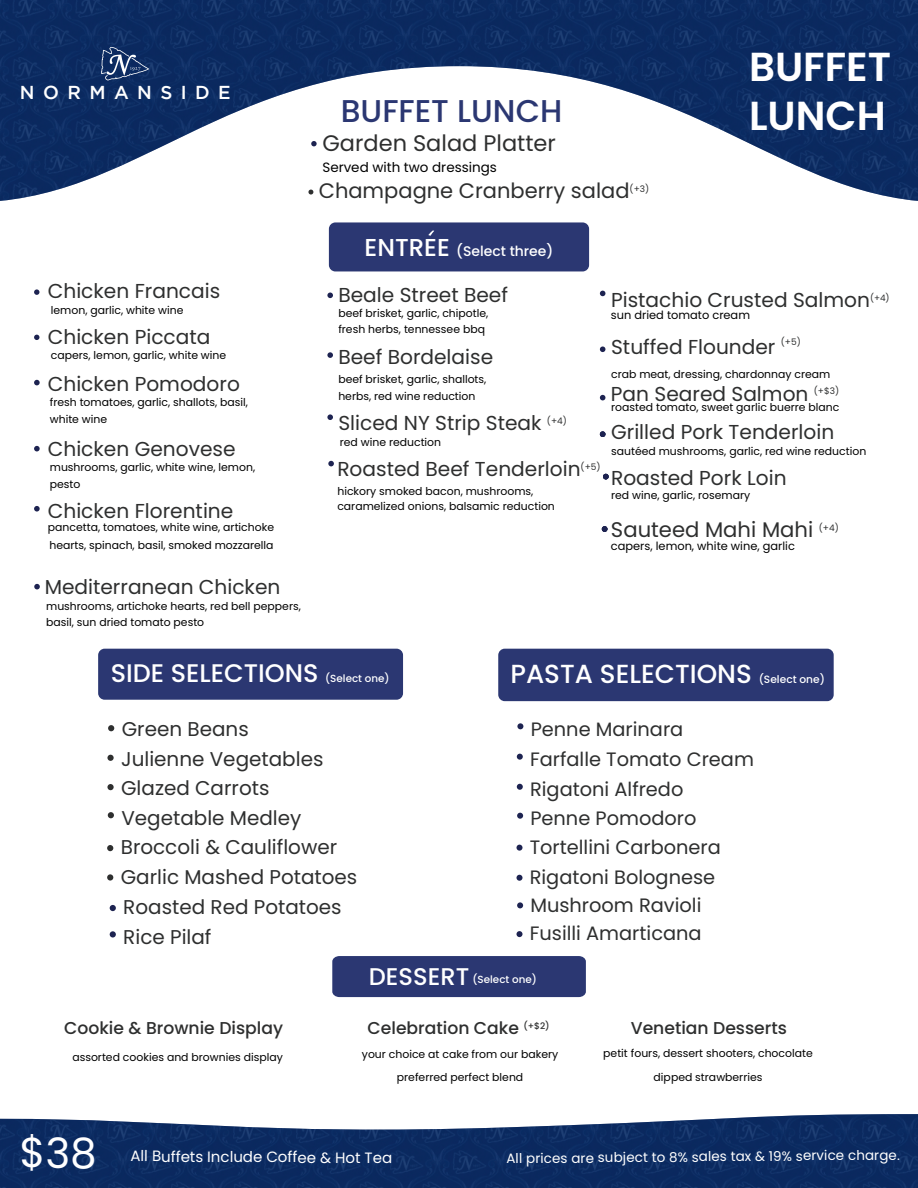
<style>
.page{position:relative;width:918px;height:1188px;background:#fff}
.page>*{position:absolute;margin:0;border:0;box-sizing:border-box;transform-origin:0 0}
.t1{font:42px "Poppins";color:#fff}
.t2{font:600 40.5px/48.6px "Poppins";color:#fff}
.t3{font:500 31.5px "Poppins";color:#2b3772}
.t4{font:500 26.25px "Poppins";color:#fff}
.t5{font:500 25.5px "Poppins";color:#fff}
.t6{font:500 24.15px "Poppins";color:#fff}
.t7{font:22.5px "Poppins";color:#2e2f2f}
.t8{font:21.15px "Poppins";color:#2e2f2f}
.t9{font:21px "Poppins";color:#2e2f2f}
.t10{font:20.1px "Poppins";color:#2e2f2f}
.t11{font:19.95px/29.7px "Poppins";color:#2e2f2f}
.t12{font:19.35px/29.7px "Poppins";color:#2e2f2f}
.t13{font:500 18.75px "Gotham";letter-spacing:.45em;color:#fff}
.t14{font:500 17.1px "Poppins";color:#2e2f2f}
.t15{font:15px "Poppins";letter-spacing:-.01em;color:#fff}
.t16{font:500 13.95px "Poppins";color:#fff}
.t17{font:13.5px "Poppins";color:#fff}
.t18{font:13.5px "Poppins";color:#000}
.t19{font:11.4px "Poppins";color:#000}
.t20{font:10.8px/16.4px "Poppins";color:#000}
.t21{font:500 10.65px "Poppins";color:#fff}
.t22{font:500 10.35px "Poppins";color:#fff}
.t23{font:9px "Poppins";color:#2e2f2f}
.t24{font:500 9px "Poppins";color:#2e2f2f}
.t25{font:8.85px "Poppins";color:#2e2f2f}
.s1{font-size:24.45px}
</style>
<div class="page">
<img style="left:0;top:0;width:918px;height:201px">
<svg style="left:101px;top:47px;width:48px;height:34px;background:#344e7b"></svg>
<svg style="left:311px;top:141px;width:6px;height:5px"></svg>
<img style="left:0;top:1114px;width:918px;height:74px">
<div style="left:498px;top:649px;width:336px;height:52px;background:#2b3772;border-radius:6px"></div>
<svg style="left:517px;top:723px;width:6px;height:6px"></svg>
<svg style="left:517px;top:754px;width:6px;height:6px"></svg>
<svg style="left:517px;top:784px;width:6px;height:6px"></svg>
<svg style="left:517px;top:813px;width:6px;height:6px"></svg>
<svg style="left:517px;top:845px;width:6px;height:6px"></svg>
<svg style="left:517px;top:875px;width:6px;height:6px"></svg>
<svg style="left:517px;top:902px;width:6px;height:6px"></svg>
<svg style="left:517px;top:931px;width:6px;height:6px"></svg>
<div style="left:98px;top:649px;width:305px;height:51px;background:#2b3772;border-radius:6px"></div>
<div style="left:110px;top:931px;width:6px;height:7px;background:#1d2351;border-radius:50%"></div>
<svg style="left:108px;top:725px;width:6px;height:6px"></svg>
<div style="left:107px;top:755px;width:7px;height:6px;background:#2e2f2f;border-radius:50%"></div>
<div style="left:107px;top:784px;width:7px;height:6px;background:#2e2f2f;border-radius:50%"></div>
<svg style="left:108px;top:812px;width:6px;height:6px"></svg>
<svg style="left:107px;top:845px;width:6px;height:6px"></svg>
<div style="left:107px;top:874px;width:6px;height:7px;background:#2e2f2f;border-radius:50%"></div>
<svg style="left:110px;top:905px;width:6px;height:6px"></svg>
<svg style="left:327px;top:293px;width:6px;height:5px"></svg>
<svg style="left:327px;top:352px;width:6px;height:6px"></svg>
<svg style="left:327px;top:414px;width:6px;height:6px"></svg>
<svg style="left:328px;top:461px;width:6px;height:5px"></svg>
<svg style="left:34px;top:289px;width:5px;height:6px"></svg>
<svg style="left:34px;top:335px;width:5px;height:5px"></svg>
<svg style="left:34px;top:584px;width:6px;height:5px"></svg>
<svg style="left:34px;top:380px;width:6px;height:5px"></svg>
<svg style="left:34px;top:446px;width:6px;height:5px"></svg>
<svg style="left:34px;top:506px;width:6px;height:6px"></svg>
<svg style="left:600px;top:395px;width:5px;height:5px"></svg>
<svg style="left:600px;top:346px;width:5px;height:6px"></svg>
<svg style="left:600px;top:291px;width:5px;height:5px"></svg>
<div style="left:329px;top:222px;width:260px;height:49px;background:#2b3772;border-radius:6px"></div>
<svg style="left:428px;top:230px;width:6px;height:6px"></svg>
<div style="left:332px;top:956px;width:254px;height:41px;background:#2b3772"></div>
<svg style="left:308px;top:190px;width:5px;height:5px"></svg>
<svg style="left:600px;top:431px;width:5px;height:6px"></svg>
<svg style="left:603px;top:474px;width:6px;height:5px"></svg>
<svg style="left:602px;top:526px;width:5px;height:6px"></svg>
<h3 class="t13" style="left:20px;top:82px;width:212px">NORMANSIDE</h3>
<h3 class="t10" style="left:48px;top:279px;width:174px">Chicken Francais</h3>
<p class="t20" style="left:51px;top:302px;width:134px">lemon, garlic, white wine</p>
<h3 class="t10" style="left:48px;top:326px;width:164px">Chicken Piccata</h3>
<p class="t20" style="left:51px;top:348px;width:177px">capers, lemon, garlic, white wine</p>
<h3 class="t10" style="left:48px;top:373px;width:194px">Chicken Pomodoro</h3>
<p class="t20" style="left:50px;top:394px;width:200px">fresh tomatoes, garlic, shallots, basil, white wine</p>
<h3 class="t10" style="left:48px;top:438px;width:189px">Chicken Genovese</h3>
<p class="t20" style="left:50px;top:459px;width:207px">mushrooms, garlic, white wine, lemon, pesto</p>
<h3 class="t10" style="left:48px;top:499px;width:187px">Chicken Florentine</h3>
<p class="t20" style="left:48px;top:519px;width:228px;line-height:17.4px">pancetta, tomatoes, white wine, artichoke hearts, spinach, basil, smoked mozzarella</p>
<h3 class="t10" style="left:45px;top:575px;width:237px">Mediterranean Chicken</h3>
<p class="t20" style="left:46px;top:598px;width:256px">mushrooms, artichoke hearts, red bell peppers, basil, sun dried tomato pesto</p>
<h3 class="t3" style="left:341px;top:93px;width:223px">BUFFET LUNCH</h3>
<h3 class="t7" style="left:322px;top:130px;width:235px">Garden Salad Platter</h3>
<p class="t18" style="left:322px;top:159px;width:176px">Served with two dressings</p>
<h3 class="t9" style="left:319px;top:179px;width:312px">Champagne Cranberry salad</h3>
<p class="t23" style="left:630px;top:183px;width:21px">(+3)</p>
<p class="t16" style="left:365px;top:243px;width:190px"><span class="s1">ENTREE</span> (Select three)</p>
<h2 class="t2" style="left:749px;top:43px;width:144px">BUFFET<br>LUNCH</h2>
<h3 class="t10" style="left:338px;top:283px;width:171px">Beale Street Beef</h3>
<p class="t20" style="left:338px;top:305px;width:152px">beef brisket, garlic, chipotle, fresh herbs, tennessee bbq</p>
<h3 class="t10" style="left:338px;top:345px;width:156px">Beef Bordelaise</h3>
<p class="t20" style="left:338px;top:371px;width:150px">beef brisket, garlic, shallots, herbs, red wine reduction</p>
<h3 class="t10" style="left:338px;top:411px;width:205px">Sliced NY Strip Steak</h3>
<p class="t23" style="left:547px;top:415px;width:21px">(+4)</p>
<p class="t20" style="left:340px;top:434px;width:103px">red wine reduction</p>
<h3 class="t10" style="left:337px;top:458px;width:245px">Roasted Beef Tenderloin</h3>
<p class="t23" style="left:581px;top:462px;width:21px">(+5)</p>
<p class="t20" style="left:337px;top:484px;width:219px;line-height:15.3px">hickory smoked bacon, mushrooms, caramelized onions, balsamic reduction</p>
<h3 class="t10" style="left:611px;top:289px;width:260px">Pistachio Crusted Salmon</h3>
<p class="t25" style="left:870px;top:293px;width:21px">(+4)</p>
<p class="t19" style="left:611px;top:308px;width:141px">sun dried tomato cream</p>
<h3 class="t10" style="left:611px;top:335px;width:166px">Stuffed Flounder</h3>
<p class="t23" style="left:781px;top:337px;width:21px">(+5)</p>
<p class="t20" style="left:611px;top:366px;width:221px">crab meat, dressing, chardonnay cream</p>
<h3 class="t10" style="left:611px;top:382px;width:199px">Pan Seared Salmon</h3>
<p class="t23" style="left:814px;top:386px;width:27px">(+$3)</p>
<p class="t20" style="left:611px;top:399px;width:230px">roasted tomato, sweet garlic buerre blanc</p>
<h3 class="t10" style="left:611px;top:420px;width:225px">Grilled Pork Tenderloin</h3>
<p class="t20" style="left:611px;top:443px;width:257px">sautéed mushrooms, garlic, red wine reduction</p>
<h3 class="t10" style="left:611px;top:466px;width:177px">Roasted Pork Loin</h3>
<p class="t20" style="left:611px;top:487px;width:141px">red wine, garlic, rosemary</p>
<h3 class="t8" style="left:611px;top:518px;width:204px">Sauteed Mahi Mahi</h3>
<p class="t23" style="left:819px;top:522px;width:21px">(+4)</p>
<p class="t19" style="left:611px;top:539px;width:185px">capers, lemon, white wine, garlic</p>
<h3 class="t5" style="left:111px;top:658px;width:209px">SIDE SELECTIONS</h3>
<p class="t22" style="left:325px;top:672px;width:66px">(Select one)</p>
<h3 class="t11" style="left:121px;top:715px;width:238px">Green Beans<br>Julienne Vegetables<br>Glazed Carrots<br>Vegetable Medley<br>Broccoli &amp; Cauliflower<br>Garlic Mashed Potatoes<br>Roasted Red Potatoes<br>Rice Pilaf</h3>
<h3 class="t4" style="left:510px;top:659px;width:243px">PASTA SELECTIONS</h3>
<p class="t21" style="left:759px;top:673px;width:68px">(Select one)</p>
<h3 class="t12" style="left:530px;top:714px;width:226px">Penne Marinara<br>Farfalle Tomato Cream<br>Rigatoni Alfredo<br>Penne Pomodoro<br>Tortellini Carbonera<br>Rigatoni Bolognese</h3>
<h3 class="t12" style="left:530px;top:891px;width:173px;line-height:28.7px">Mushroom Ravioli<br>Fusilli Amarticana</h3>
<h3 class="t14" style="left:64px;top:1018px;width:220px">Cookie &amp; Brownie Display</h3>
<p class="t20" style="left:72px;top:1049px;width:212px">assorted cookies and brownies display</p>
<h3 class="t6" style="left:369px;top:962px;width:102px">DESSERT</h3>
<p class="t22" style="left:472px;top:974px;width:66px">(Select one)</p>
<p class="t24" style="left:523px;top:1020px;width:28px">(+$2)</p>
<p class="t20" style="left:362px;top:1042px;width:198px;line-height:23.5px;text-align:center">your choice at cake from our bakery preferred perfect blend</p>
<h3 class="t14" style="left:368px;top:1018px;width:153px">Celebration Cake</h3>
<h3 class="t14" style="left:631px;top:1018px;width:158px">Venetian Desserts</h3>
<p class="t20" style="left:603px;top:1042px;width:211px;line-height:23.5px;text-align:center">petit fours, dessert shooters, chocolate dipped strawberries</p>
<h1 class="t1" style="left:19px;top:1129px;width:79px">$38</h1>
<h3 class="t15" style="left:131px;top:1148px;width:263px">All Buffets Include Coffee &amp; Hot Tea</h3>
<p class="t17" style="left:506px;top:1152px;width:395px;rotate:-1deg">All prices are subject to 8% sales tax &amp; 19% service charge.</p>
</div>
